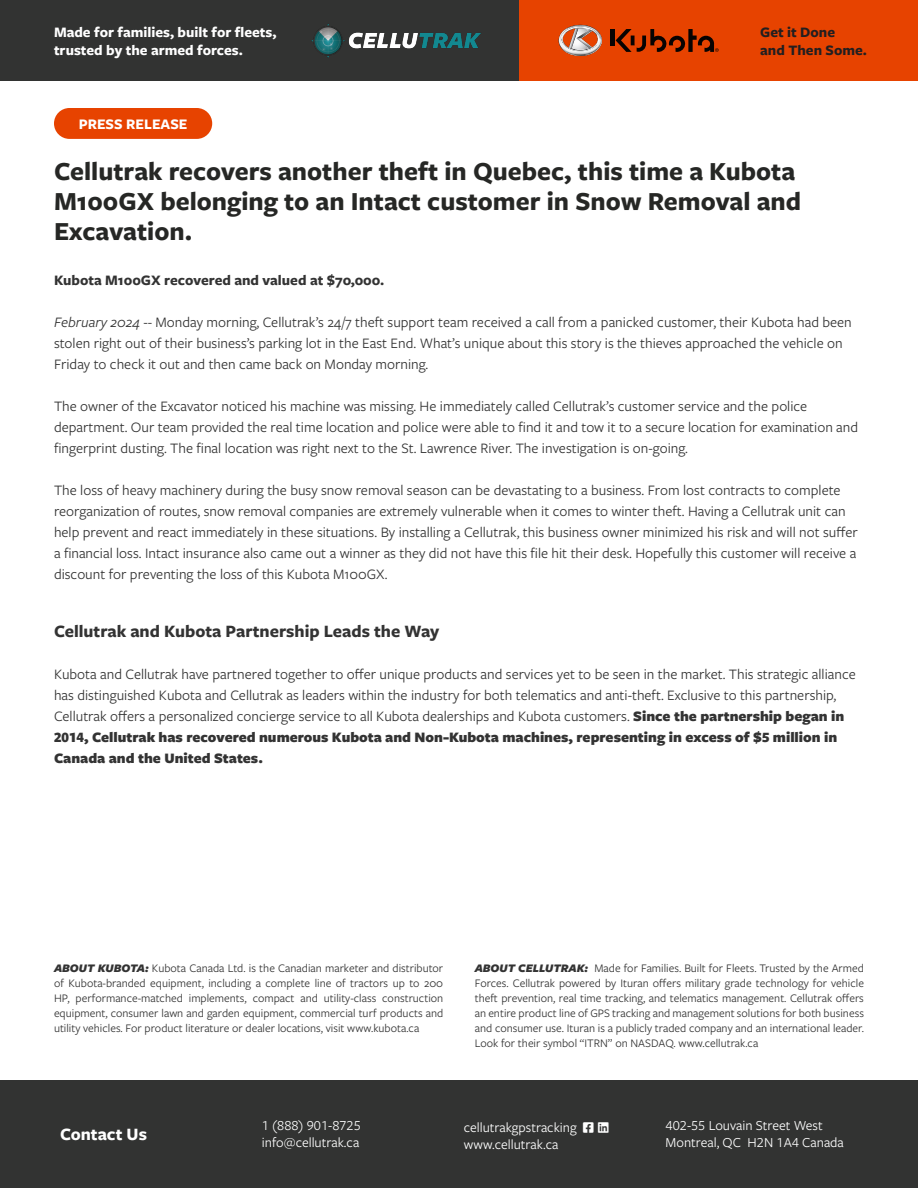
<style>
.page{position:relative;width:918px;height:1188px;background:#fff}
.page>*{position:absolute;margin:0;border:0;box-sizing:border-box;transform-origin:0 0}
.t1{font:700 27px/30px "Freight Sans Pro";color:#262725}
.Body_Text{font:700 18px "Freight Sans Pro";color:#333}
.t2{font:700 18px "Freight Sans Pro";color:#fff}
.t3{font:700 15.15px "Freight Sans Pro";color:#fff}
.t4{font:15px/21px "Freight Sans Pro";color:#333}
.t5{font:700 15px/18px "Freight Sans Pro";color:#fff}
.t6{font:700 15px "Freight Sans Pro";color:#333}
.t7{font:700 15px/18px "Freight Sans Pro";color:#231f20}
.t8{font:14.25px/17.1px "Freight Sans Pro";color:#fff}
.t9{font:12px/15px "Freight Sans Pro";color:#333;text-align:justify}
.s1{font-style:italic}
.s2{font-weight:900}
.s3{font-weight:900;font-style:italic}
</style>
<div class="page">
<div style="left:0;top:0;width:519px;height:81px;background:#323332"></div>
<div style="left:519px;top:0;width:399px;height:81px;background:#e74300"></div>
<div style="left:610px;top:29px;width:5px;height:16px;background:#080302"></div>
<svg style="left:616px;top:29px;width:103px;height:23px"></svg>
<svg style="left:559px;top:25px;width:43px;height:31px"></svg>
<div style="left:0;top:1080px;width:918px;height:108px;background:#323332"></div>
<div style="left:54px;top:108px;width:158px;height:31px;background:#e74300;border-radius:15px"></div>
<img style="left:311px;top:24px;width:170px;height:34px">
<p class="t5" style="left:54px;top:22px;width:224px">Made for families, built for fleets, trusted by the armed forces.</p>
<p class="t3" style="left:79px;top:113px;width:110px">PRESS RELEASE</p>
<p class="t7" style="left:760px;top:22px;width:108px">Get it Done<br>and Then Some.</p>
<p class="t1" style="left:54px;top:156px;width:749px">Cellutrak recovers another theft in Quebec, this time a Kubota<br>M100GX belonging to an Intact customer in Snow Removal and<br>Excavation.</p>
<p class="t6" style="left:54px;top:270px;width:332px">Kubota M100GX recovered and valued at $70,000.</p>
<p class="t4" style="left:54px;top:311px;width:799px"><span class="s1">February 2024</span> -- Monday morning, Cellutrak’s 24/7 theft support team received a call from a panicked customer, their Kubota had been stolen right out of their business’s parking lot in the East End. What’s unique about this story is the thieves approached the vehicle on<br>Friday to check it out and then came back on Monday morning.</p>
<p class="t4" style="left:54px;top:395px;width:806px">The owner of the Excavator noticed his machine was missing. He immediately called Cellutrak’s customer service and the police department. Our team provided the real time location and police were able to find it and tow it to a secure location for examination and fingerprint dusting. The final location was right next to the St. Lawrence River. The investigation is on-going.</p>
<p class="t4" style="left:54px;top:479px;width:805px">The loss of heavy machinery during the busy snow removal season can be devastating to a business. From lost contracts to complete reorganization of routes, snow removal companies are extremely vulnerable when it comes to winter theft. Having a Cellutrak unit can help prevent and react immediately in these situations. By installing a Cellutrak, this business owner minimized his risk and will not suffer a financial loss. Intact insurance also came out a winner as they did not have this file hit their desk. Hopefully this customer will receive a discount for preventing the loss of this Kubota M100GX.</p>
<p class="Body_Text" style="left:54px;top:618px;width:387px">Cellutrak and Kubota Partnership Leads the Way</p>
<p class="t4" style="left:54px;top:663px;width:803px">Kubota and Cellutrak have partnered together to offer unique products and services yet to be seen in the market. This strategic alliance has distinguished Kubota and Cellutrak as leaders within the industry for both telematics and anti-theft. Exclusive to this partnership, Cellutrak offers a personalized concierge service to all Kubota dealerships and Kubota customers. <span class="s2">Since the partnership began in 2014, Cellutrak has recovered numerous Kubota and Non-Kubota machines, representing in excess of $5 million in Canada and the United States.</span></p>
<p class="t9" style="left:54px;top:960px;width:391px"><span class="s3">ABOUT KUBOTA:</span> Kubota Canada Ltd. is the Canadian marketer and distributor of Kubota-branded equipment, including a complete line of tractors up to 200<br>HP, performance-matched implements, compact and utility-class construction equipment, consumer lawn and garden equipment, commercial turf products and utility vehicles. For product literature or dealer locations, visit www.kubota.ca</p>
<p class="t9" style="left:475px;top:960px;width:391px"><span class="s3">ABOUT CELLUTRAK:</span> Made for Families. Built for Fleets. Trusted by the Armed Forces. Cellutrak powered by Ituran offers military grade technology for vehicle theft prevention, real time tracking, and telematics management. Cellutrak offers an entire product line of GPS tracking and management solutions for both business and consumer use. Ituran is a publicly traded company and an international leader.<br>Look for their symbol “ITRN” on NASDAQ. www.cellutrak.ca</p>
<p class="t2" style="left:60px;top:1122px;width:88px">Contact Us</p>
<p class="t8" style="left:262px;top:1117px;width:101px">1 (888) 901-8725 info@cellutrak.ca</p>
<p class="t8" style="left:464px;top:1118px;width:115px">cellutrakgpstracking www.cellutrak.ca</p>
<p class="t8" style="left:666px;top:1117px;width:180px">402-55 Louvain Street West<br>Montreal, QC H2N 1A4 Canada</p>
</div>
